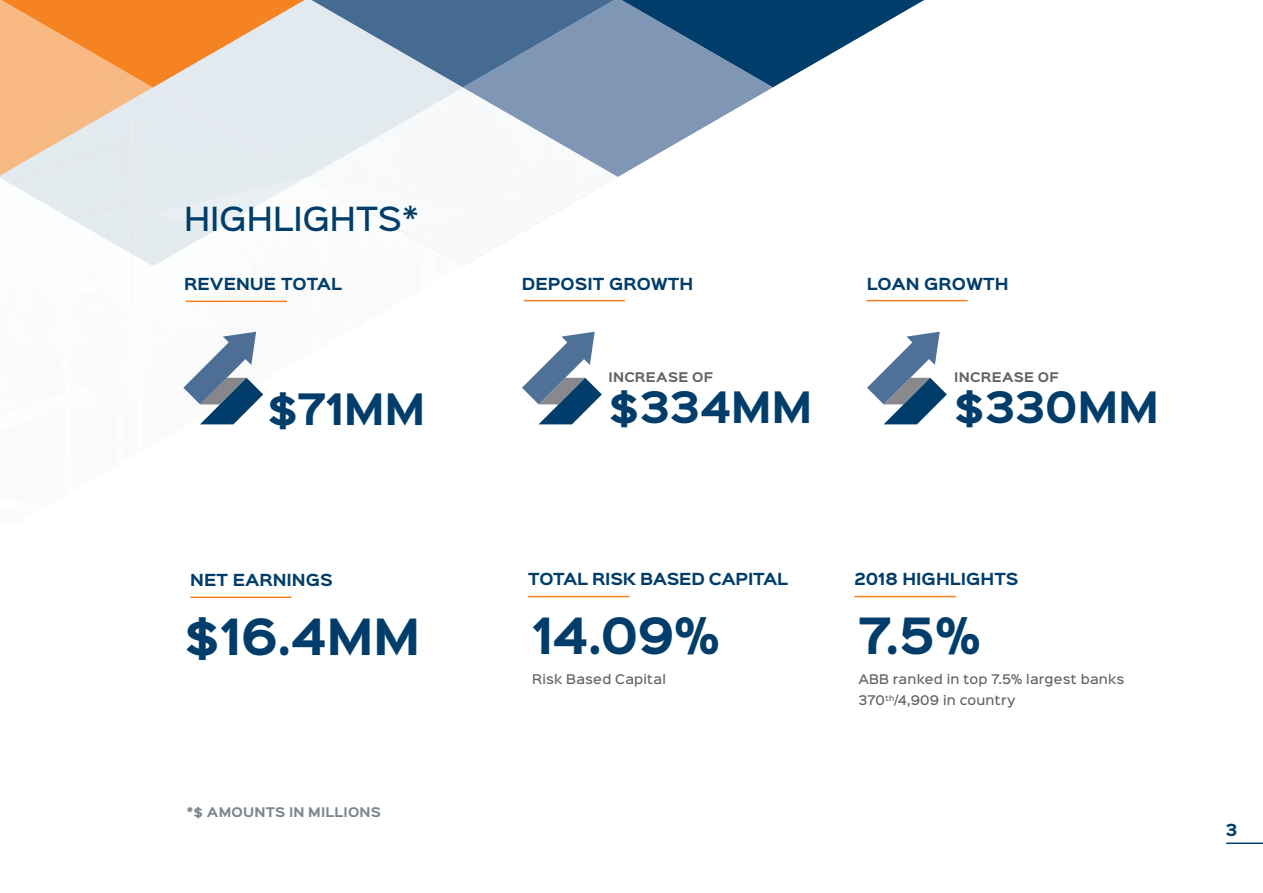
<style>
.page{position:relative;width:1263px;height:893px;background:#fff}
.page>*{position:absolute;margin:0;border:0;box-sizing:border-box;transform-origin:0 0}
.t1{font:700 45px "Sinkin Sans 700";letter-spacing:-.01em;color:#003d6a}
.t2{font:700 39px "Sinkin Sans 700";letter-spacing:-.005em;color:#003d6a}
.t3{font:500 30px "Sinkin Sans 500";color:#003d6a}
.SUBHEADS{font:700 15px "Sinkin Sans 700";color:#003d6a}
.SUBHEADS-2{font:700 15px "Sinkin Sans 700";letter-spacing:-.02em;color:#003d6a}
.Data_-_Support_Copy{font:500 12px/21px "Sinkin Sans 500";letter-spacing:.02em;color:#636366}
.Data_-_Support_Copy-2{font:700 12px "Sinkin Sans 700";letter-spacing:.02em;color:#636366}
.t4{font:700 12px "Sinkin Sans 700";letter-spacing:.015em;color:#7c858c}
</style>
<div class="page">
<svg style="left:867px;top:332px;width:80px;height:92px"></svg>
<img style="left:183px;top:299px;width:445px;height:299px">
<svg style="left:125px;top:250px;width:28px;height:16px"></svg>
<svg style="left:153px;top:250px;width:310px;height:106px"></svg>
<svg style="left:308px;top:250px;width:183px;height:16px"></svg>
<svg style="left:0;top:0;width:924px;height:250px"></svg>
<hr style="left:528px;top:596px;width:101px;height:1px;background:#f58220">
<hr style="left:524px;top:300px;width:101px;height:1px;background:#f58220">
<hr style="left:854px;top:596px;width:102px;height:1px;background:#f58220">
<hr style="left:866px;top:300px;width:102px;height:1px;background:#f58220">
<hr style="left:190px;top:596px;width:101px;height:2px;background:#f58220">
<hr style="left:186px;top:301px;width:101px;height:1px;background:#f58220">
<hr style="left:1226px;top:842px;width:37px;height:2px;background:#003d6a">
<p class="t3" style="left:184px;top:193px;width:236px">HIGHLIGHTS*</p>
<p class="SUBHEADS" style="left:184px;top:276px;width:159px">REVENUE TOTAL</p>
<p class="t2" style="left:267px;top:389px;width:160px">$71MM</p>
<p class="SUBHEADS" style="left:190px;top:572px;width:144px">NET EARNINGS</p>
<p class="t1" style="left:184px;top:613px;width:238px">$16.4MM</p>
<p class="t4" style="left:187px;top:806px;width:196px">*$ AMOUNTS IN MILLIONS</p>
<p class="SUBHEADS" style="left:522px;top:276px;width:173px">DEPOSIT GROWTH</p>
<p class="SUBHEADS" style="left:867px;top:276px;width:143px">LOAN GROWTH</p>
<p class="Data_-_Support_Copy-2" style="left:608px;top:370px;width:106px">INCREASE OF</p>
<p class="Data_-_Support_Copy-2" style="left:954px;top:370px;width:106px">INCREASE OF</p>
<p class="t2" style="left:608px;top:386px;width:205px">$334MM</p>
<p class="t2" style="left:954px;top:386px;width:207px">$330MM</p>
<p class="SUBHEADS-2" style="left:528px;top:571px;width:261px">TOTAL RISK BASED CAPITAL</p>
<p class="t1" style="left:532px;top:613px;width:189px">14.09%</p>
<p class="Data_-_Support_Copy" style="left:532px;top:667px;width:135px">Risk Based Capital</p>
<p class="SUBHEADS" style="left:854px;top:571px;width:166px">2018 HIGHLIGHTS</p>
<p class="t1" style="left:858px;top:613px;width:124px">7.5%</p>
<p class="Data_-_Support_Copy" style="left:858px;top:667px;width:268px">ABB ranked in top 7.5% largest banks<br>370<sup>th</sup>/4,909 in country</p>
<p class="SUBHEADS" style="left:1225px;top:822px;width:13px">3</p>
</div>
